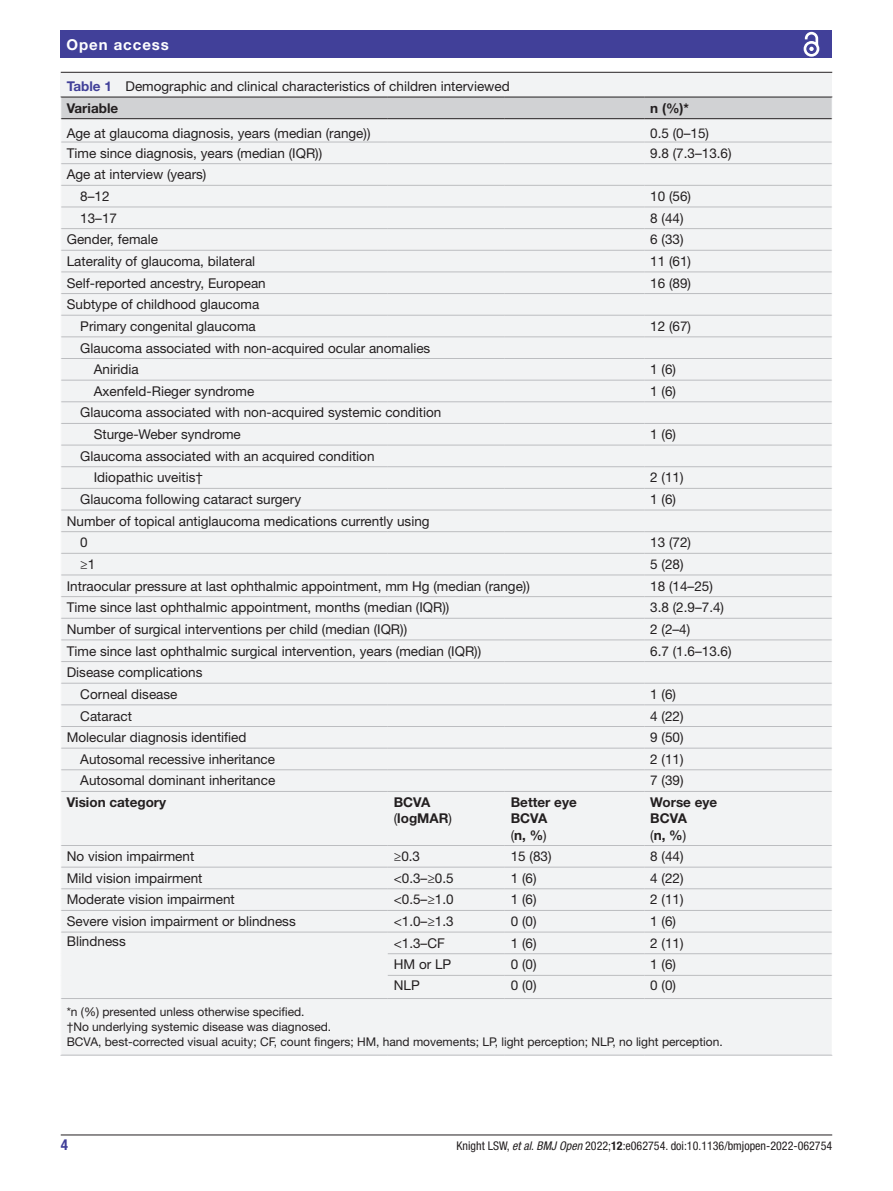
<style>
.page{position:relative;width:893px;height:1191px;background:#fff}
.page>*{position:absolute;margin:0;border:0;box-sizing:border-box;transform-origin:0 0}
.t1{font:700 15px "Helvetica Neue LT Std";letter-spacing:.065em;color:#fff}
.t2{font:700 condensed 15px "Helvetica Neue LT Std";color:#414099}
.t3{font:13.5px/21.6px "Helvetica Neue LT Std";color:#231f20}
.t4{font:700 13.5px/16.2px "Helvetica Neue LT Std";color:#231f20}
.t5{font:12px/15px "Helvetica Neue LT Std";color:#231f20}
.t6{font:condensed 12px "Helvetica Neue LT Std";color:#231f20}
.s1{font-weight:700;color:#414099}
.s2{font-weight:700}
.s3{font-weight:400}
.s4{font-style:italic}
</style>
<div class="page">
<hr style="left:61px;top:1134px;width:771px;height:1px;background:#231f20">
<div style="left:61px;top:31px;width:771px;height:27px;background:#414099"></div>
<svg style="left:803px;top:31px;width:17px;height:26px"></svg>
<div style="left:61px;top:73px;width:771px;height:982px;background:#f2f3f4"></div>
<hr style="left:61px;top:72px;width:771px;height:1px;background:#231f20">
<hr style="left:61px;top:791px;width:327px;height:1px;background:#bcbdc0">
<hr style="left:388px;top:791px;width:117px;height:1px;background:#bcbdc0">
<hr style="left:505px;top:791px;width:139px;height:1px;background:#bcbdc0">
<hr style="left:644px;top:791px;width:188px;height:1px;background:#bcbdc0">
<hr style="left:61px;top:845px;width:327px;height:1px;background:#bcbdc0">
<hr style="left:388px;top:845px;width:117px;height:1px;background:#bcbdc0">
<hr style="left:505px;top:845px;width:139px;height:1px;background:#bcbdc0">
<hr style="left:644px;top:845px;width:188px;height:1px;background:#bcbdc0">
<hr style="left:61px;top:867px;width:327px;height:1px;background:#bcbdc0">
<hr style="left:388px;top:867px;width:117px;height:1px;background:#bcbdc0">
<hr style="left:505px;top:867px;width:139px;height:1px;background:#bcbdc0">
<hr style="left:644px;top:867px;width:188px;height:1px;background:#bcbdc0">
<hr style="left:61px;top:888px;width:327px;height:1px;background:#bcbdc0">
<hr style="left:388px;top:888px;width:117px;height:1px;background:#bcbdc0">
<hr style="left:505px;top:888px;width:139px;height:1px;background:#bcbdc0">
<hr style="left:644px;top:888px;width:188px;height:1px;background:#bcbdc0">
<hr style="left:61px;top:910px;width:327px;height:1px;background:#bcbdc0">
<hr style="left:388px;top:910px;width:117px;height:1px;background:#bcbdc0">
<hr style="left:505px;top:910px;width:139px;height:1px;background:#bcbdc0">
<hr style="left:644px;top:910px;width:188px;height:1px;background:#bcbdc0">
<hr style="left:61px;top:931px;width:327px;height:1px;background:#bcbdc0">
<hr style="left:388px;top:931px;width:117px;height:1px;background:#bcbdc0">
<hr style="left:505px;top:931px;width:139px;height:1px;background:#bcbdc0">
<hr style="left:644px;top:931px;width:188px;height:1px;background:#bcbdc0">
<hr style="left:388px;top:953px;width:117px;height:1px;background:#bcbdc0">
<hr style="left:505px;top:953px;width:139px;height:1px;background:#bcbdc0">
<hr style="left:644px;top:953px;width:188px;height:1px;background:#bcbdc0">
<hr style="left:388px;top:975px;width:117px;height:1px;background:#bcbdc0">
<hr style="left:388px;top:998px;width:117px;height:1px;background:#bcbdc0">
<hr style="left:505px;top:975px;width:139px;height:1px;background:#bcbdc0">
<hr style="left:505px;top:998px;width:139px;height:1px;background:#bcbdc0">
<hr style="left:644px;top:975px;width:188px;height:1px;background:#bcbdc0">
<hr style="left:644px;top:998px;width:188px;height:1px;background:#bcbdc0">
<hr style="left:61px;top:998px;width:327px;height:1px;background:#bcbdc0">
<hr style="left:61px;top:1054px;width:327px;height:1px;background:#bcbdc0">
<hr style="left:388px;top:1054px;width:117px;height:1px;background:#bcbdc0">
<hr style="left:505px;top:1054px;width:139px;height:1px;background:#bcbdc0">
<hr style="left:644px;top:1054px;width:188px;height:1px;background:#bcbdc0">
<svg style="left:60px;top:97px;width:773px;height:674px"></svg>
<p class="t1" style="left:66px;top:35px;width:104px">Open access</p>
<p class="t3" style="left:67px;top:75px;width:445px;line-height:22px"><span class="s1">Table 1</span> Demographic and clinical characteristics of children interviewed<br><span class="s2">Variable</span></p>
<p class="t4" style="left:650px;top:99px;width:40px">n (%)*</p>
<p class="t3" style="left:67px;top:122px;width:305px">Age at glaucoma diagnosis, years (median (range))</p>
<p class="t3" style="left:650px;top:122px;width:60px">0.5 (0–15)</p>
<p class="t3" style="left:67px;top:142px;width:257px">Time since diagnosis, years (median (IQR))</p>
<p class="t3" style="left:650px;top:142px;width:83px">9.8 (7.3–13.6)</p>
<p class="t3" style="left:80px;top:163px;width:128px;text-indent:-14px">Age at interview (years)<br>8–12</p>
<p class="t3" style="left:650px;top:185px;width:42px">10 (56)</p>
<p class="t3" style="left:80px;top:207px;width:38px">13–17</p>
<p class="t3" style="left:650px;top:207px;width:35px">8 (44)</p>
<p class="t3" style="left:67px;top:228px;width:93px">Gender, female</p>
<p class="t3" style="left:650px;top:228px;width:35px">6 (33)</p>
<p class="t3" style="left:67px;top:250px;width:190px">Laterality of glaucoma, bilateral</p>
<p class="t3" style="left:650px;top:250px;width:42px">11 (61)</p>
<p class="t3" style="left:67px;top:272px;width:201px">Self-reported ancestry, European</p>
<p class="t3" style="left:650px;top:272px;width:42px">16 (89)</p>
<p class="t3" style="left:67px;top:293px;width:194px;text-align:right">Subtype of childhood glaucoma<br>Primary congenital glaucoma</p>
<p class="t3" style="left:650px;top:315px;width:42px">12 (67)</p>
<p class="t3" style="left:94px;top:337px;width:338px;text-indent:-14px">Glaucoma associated with non-acquired ocular anomalies<br>Aniridia</p>
<p class="t3" style="left:650px;top:358px;width:27px">1 (6)</p>
<p class="t3" style="left:94px;top:380px;width:162px">Axenfeld-Rieger syndrome</p>
<p class="t3" style="left:650px;top:380px;width:27px">1 (6)</p>
<p class="t3" style="left:94px;top:402px;width:349px;text-indent:-14px">Glaucoma associated with non-acquired systemic condition<br>Sturge-Weber syndrome</p>
<p class="t3" style="left:650px;top:423px;width:27px">1 (6)</p>
<p class="t3" style="left:94px;top:445px;width:282px;text-indent:-14px">Glaucoma associated with an acquired condition<br>Idiopathic uveitis†</p>
<p class="t3" style="left:650px;top:466px;width:35px">2 (11)</p>
<p class="t3" style="left:80px;top:488px;width:222px">Glaucoma following cataract surgery</p>
<p class="t3" style="left:650px;top:488px;width:27px">1 (6)</p>
<p class="t3" style="left:80px;top:510px;width:351px;text-indent:-14px">Number of topical antiglaucoma medications currently using<br>0</p>
<p class="t3" style="left:650px;top:531px;width:42px">13 (72)</p>
<p class="t3" style="left:80px;top:553px;width:17px">≥1</p>
<p class="t3" style="left:650px;top:553px;width:35px">5 (28)</p>
<p class="t3" style="left:67px;top:575px;width:465px">Intraocular pressure at last ophthalmic appointment, mm Hg (median (range))</p>
<p class="t3" style="left:650px;top:575px;width:64px">18 (14–25)</p>
<p class="t3" style="left:67px;top:596px;width:384px">Time since last ophthalmic appointment, months (median (IQR))</p>
<p class="t3" style="left:650px;top:596px;width:75px">3.8 (2.9–7.4)</p>
<p class="t3" style="left:67px;top:618px;width:342px">Number of surgical interventions per child (median (IQR))</p>
<p class="t3" style="left:650px;top:618px;width:42px">2 (2–4)</p>
<p class="t3" style="left:67px;top:640px;width:416px">Time since last ophthalmic surgical intervention, years (median (IQR))</p>
<p class="t3" style="left:650px;top:640px;width:83px">6.7 (1.6–13.6)</p>
<p class="t3" style="left:80px;top:661px;width:124px;text-indent:-14px">Disease complications<br>Corneal disease</p>
<p class="t3" style="left:650px;top:683px;width:27px">1 (6)</p>
<p class="t3" style="left:80px;top:704px;width:53px">Cataract</p>
<p class="t3" style="left:650px;top:704px;width:35px">4 (22)</p>
<p class="t3" style="left:67px;top:726px;width:181px">Molecular diagnosis identified</p>
<p class="t3" style="left:650px;top:726px;width:35px">9 (50)</p>
<p class="t3" style="left:80px;top:748px;width:196px">Autosomal recessive inheritance</p>
<p class="t3" style="left:650px;top:748px;width:35px">2 (11)</p>
<p class="t3" style="left:80px;top:769px;width:197px">Autosomal dominant inheritance</p>
<p class="t3" style="left:650px;top:769px;width:35px">7 (39)</p>
<p class="t4" style="left:67px;top:794px;width:101px">Vision category</p>
<p class="t4" style="left:394px;top:794px;width:60px">BCVA <span class="s3">(</span>logMAR<span class="s3">)</span></p>
<p class="t4" style="left:511px;top:794px;width:68px">Better eye<br>BCVA<br><span class="s3">(</span>n, %<span class="s3">)</span></p>
<p class="t4" style="left:650px;top:794px;width:69px">Worse eye<br>BCVA<br><span class="s3">(</span>n, %<span class="s3">)</span></p>
<p class="t3" style="left:67px;top:845px;width:129px">No vision impairment</p>
<p class="t3" style="left:394px;top:845px;width:28px">≥0.3</p>
<p class="t3" style="left:511px;top:845px;width:42px">15 (83)</p>
<p class="t3" style="left:650px;top:845px;width:35px">8 (44)</p>
<p class="t3" style="left:67px;top:867px;width:137px">Mild vision impairment</p>
<p class="t3" style="left:394px;top:867px;width:61px">&lt;0.3–≥0.5</p>
<p class="t3" style="left:511px;top:867px;width:27px">1 (6)</p>
<p class="t3" style="left:650px;top:867px;width:35px">4 (22)</p>
<p class="t3" style="left:67px;top:888px;width:170px">Moderate vision impairment</p>
<p class="t3" style="left:394px;top:888px;width:61px">&lt;0.5–≥1.0</p>
<p class="t3" style="left:511px;top:888px;width:27px">1 (6)</p>
<p class="t3" style="left:650px;top:888px;width:35px">2 (11)</p>
<p class="t3" style="left:67px;top:910px;width:231px">Severe vision impairment or blindness</p>
<p class="t3" style="left:394px;top:910px;width:61px">&lt;1.0–≥1.3</p>
<p class="t3" style="left:511px;top:910px;width:27px">0 (0)</p>
<p class="t3" style="left:650px;top:910px;width:27px">1 (6)</p>
<p class="t3" style="left:67px;top:930px;width:61px">Blindness</p>
<p class="t3" style="left:394px;top:932px;width:53px">&lt;1.3–CF</p>
<p class="t3" style="left:511px;top:932px;width:27px">1 (6)</p>
<p class="t3" style="left:650px;top:932px;width:35px">2 (11)</p>
<p class="t3" style="left:394px;top:953px;width:59px">HM or LP</p>
<p class="t3" style="left:511px;top:953px;width:27px">0 (0)</p>
<p class="t3" style="left:650px;top:953px;width:27px">1 (6)</p>
<p class="t3" style="left:394px;top:973px;width:28px">NLP</p>
<p class="t3" style="left:511px;top:973px;width:27px">0 (0)</p>
<p class="t3" style="left:650px;top:973px;width:27px">0 (0)</p>
<p class="t5" style="left:67px;top:1004px;width:657px">*n (%) presented unless otherwise specified.<br>†No underlying systemic disease was diagnosed.<br>BCVA, best-corrected visual acuity; CF, count fingers; HM, hand movements; LP, light perception; NLP, no light perception.</p>
<p class="t2" style="left:61px;top:1135px;width:9px">4</p>
<p class="t6" style="left:457px;top:1138px;width:377px">Knight LSW, <span class="s4">et al</span>. <span class="s4">BMJ Open</span> 2022;<span class="s2">12</span>:e062754. doi:10.1136/bmjopen-2022-062754</p>
</div>
